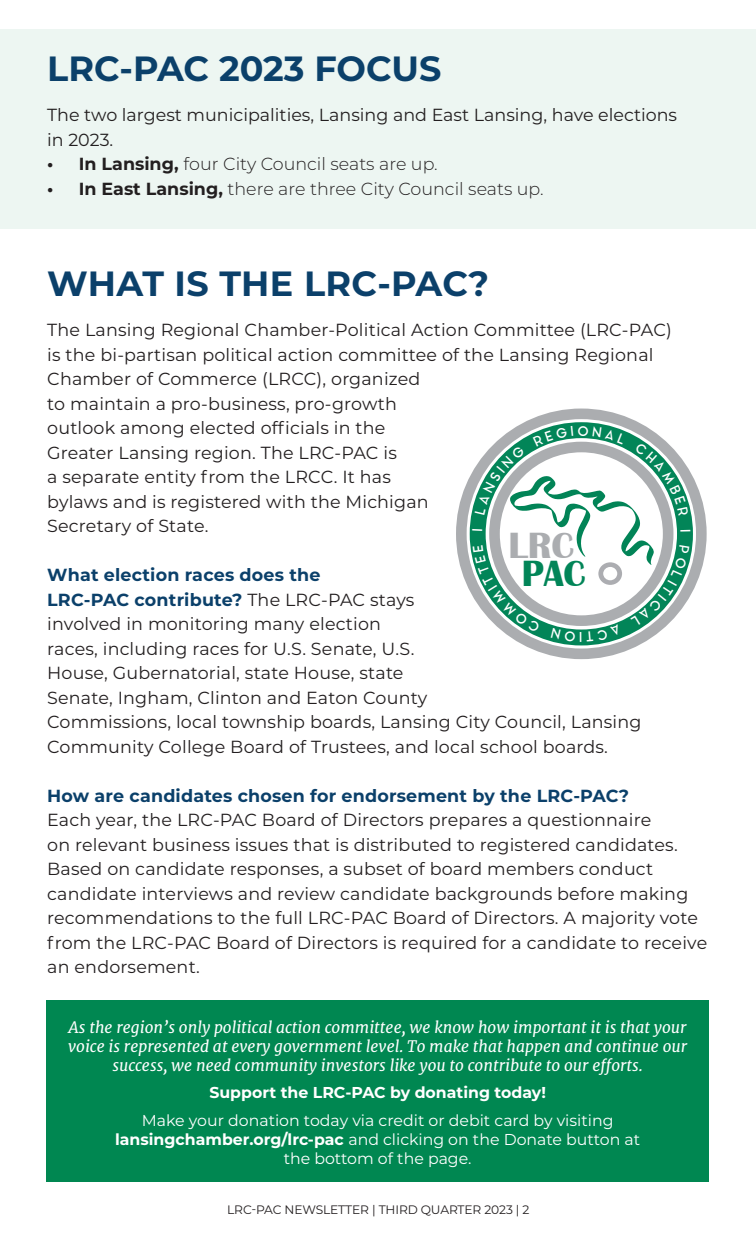
<style>
.page{position:relative;width:756px;height:1260px;background:#fff}
.page>*{position:absolute;margin:0;border:0;box-sizing:border-box;transform-origin:0 0}
.t1{font:700 37.62px "Britannic";color:#abadb0}
.t2{font:700 37.62px "Britannic";color:#028558}
.t3{font:700 35px "Montserrat";color:#0b406a}
.t4{font:17.5px/24.5px "Montserrat";letter-spacing:.01em;color:#231f20}
.t5{font:300 17.5px "Montserrat";color:#231f20}
.t6{font:700 17.5px "Montserrat";letter-spacing:.01em;color:#0b406a}
.t7{font:italic 15.75px/19.2px "Merriweather";color:#fff;text-align:center}
.t8{font:15.75px/19.2px "Montserrat";color:#fff;text-align:center}
.t9{font:700 15.75px "Montserrat";color:#fff}
.t10{font:13.47px "Aqua Grotesque";color:#fff}
.t11{font:12.25px "Montserrat";letter-spacing:-.01em;color:#231f20}
.s1{font-weight:700}
.s2{font-weight:700;color:#0b406a}
</style>
<div class="page">
<div style="left:0;top:29px;width:756px;height:199px;background:#edf6f2"></div>
<svg style="left:461px;top:414px;width:240px;height:241px"></svg>
<div style="left:456px;top:409px;width:251px;height:250px;border:11px solid #abadb0;border-radius:50%"></div>
<div style="left:47px;top:1000px;width:662px;height:181px;background:#008751"></div>
<svg style="left:472px;top:426px;width:218px;height:216px"></svg>
<h2 class="t3" style="left:47px;top:43px;width:396px">LRC-PAC 2023 FOCUS</h2>
<p class="t4" style="left:47px;top:102px;width:631px">The two largest municipalities, Lansing and East Lansing, have elections in 2023.</p>
<p class="t5" style="left:47px;top:152px;width:392px"><span class="s1">• In Lansing,</span> four City Council seats are up.</p>
<p class="t5" style="left:47px;top:177px;width:498px"><span class="s1">• In East Lansing,</span> there are three City Council seats up.</p>
<h2 class="t3" style="left:47px;top:258px;width:443px">WHAT IS THE LRC-PAC?</h2>
<p class="t4" style="left:47px;top:317px;width:626px">The Lansing Regional Chamber-Political Action Committee (LRC-PAC) is the bi-partisan political action committee of the Lansing Regional Chamber of Commerce (LRCC), organized<br>to maintain a pro-business, pro-growth<br>outlook among elected officials in the<br>Greater Lansing region. The LRC-PAC is<br>a separate entity from the LRCC. It has<br>bylaws and is registered with the Michigan<br>Secretary of State.</p>
<p class="t4" style="left:47px;top:562px;width:596px"><span class="s2">What election races does the<br>LRC-PAC contribute?</span> The LRC-PAC stays<br>involved in monitoring many election<br>races, including races for U.S. Senate, U.S.<br>House, Gubernatorial, state House, state<br>Senate, Ingham, Clinton and Eaton County<br>Commissions, local township boards, Lansing City Council, Lansing Community College Board of Trustees, and local school boards.</p>
<p class="t6" style="left:47px;top:783px;width:583px">How are candidates chosen for endorsement by the LRC-PAC?</p>
<p class="t4" style="left:47px;top:807px;width:661px">Each year, the LRC-PAC Board of Directors prepares a questionnaire<br>on relevant business issues that is distributed to registered candidates.<br>Based on candidate responses, a subset of board members conduct candidate interviews and review candidate backgrounds before making recommendations to the full LRC-PAC Board of Directors. A majority vote from the LRC-PAC Board of Directors is required for a candidate to receive an endorsement.</p>
<p class="t10" style="left:577px;top:424px;width:14px">O</p>
<h1 class="t1" style="left:509px;top:525px;width:67px">LRC</h1>
<h1 class="t2" style="left:522px;top:552px;width:65px">PAC</h1>
<p class="t10" style="left:583px;top:644px;width:5px;rotate:180deg">I</p>
<p class="t7" style="left:68px;top:1018px;width:621px">As the region’s only political action committee, we know how important it is that your voice is represented at every government level. To make that happen and continue our success, we need community investors like you to contribute to our efforts.</p>
<p class="t9" style="left:209px;top:1081px;width:338px">Support the LRC-PAC by donating today!</p>
<p class="t8" style="left:115px;top:1110px;width:527px">Make your donation today via credit or debit card by visiting <span class="s1">lansingchamber.org/lrc-pac</span> and clicking on the Donate button at the bottom of the page.</p>
<p class="t11" style="left:227px;top:1201px;width:304px">LRC-PAC NEWSLETTER | THIRD QUARTER 2023 | 2</p>
</div>
